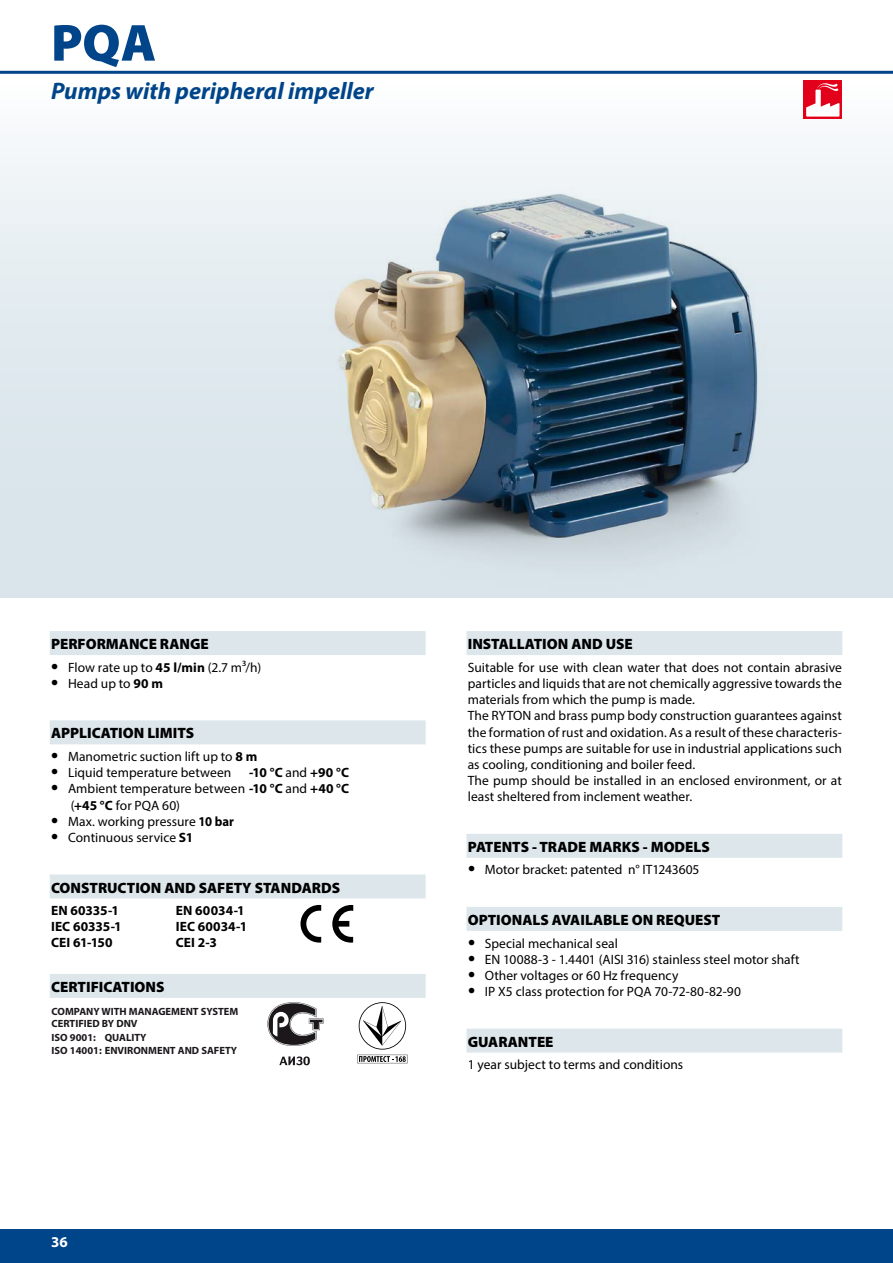
<style>
.page{position:relative;width:893px;height:1263px;background:#fff}
.page>*{position:absolute;margin:0;border:0;box-sizing:border-box;transform-origin:0 0}
.t1{font:900 52.5px "Myriad Pro";color:#004489}
.t2{font:italic 700 24px "Myriad Pro";color:#004489}
.t3{font:900 15px "Myriad Pro";color:#000}
.t4{font:700 15px "Myriad Pro";color:#fff}
.t5{font:13.5px/16.2px "Myriad Pro";letter-spacing:.005em;color:#000}
.t6{font:700 13.5px/16.2px "Myriad Pro";letter-spacing:.005em;color:#000}
.t7{font:700 10.5px/12.6px "Myriad Pro";color:#1b171b}
.s1{font-weight:700;font-size:21px}
.s2{font-weight:700}
.s3{font-weight:400}
</style>
<div class="page">
<div style="left:0;top:1229px;width:893px;height:34px;background:#004489"></div>
<div style="left:0;top:72px;width:893px;height:525px;background:linear-gradient(to bottom,#f7fafb,#d2e0e7)"></div>
<hr style="left:0;top:71px;width:893px;height:3px;background:#004489">
<div style="left:804px;top:81px;width:38px;height:38px;background:#e2001a"></div>
<svg style="left:806px;top:83px;width:33px;height:34px"></svg>
<img style="left:306px;top:176px;width:482px;height:422px">
<img style="left:334px;top:195px;width:222px;height:140px">
<div style="left:466px;top:631px;width:376px;height:24px;background:#dde7eb"></div>
<div style="left:466px;top:834px;width:376px;height:24px;background:#dde7eb"></div>
<div style="left:466px;top:907px;width:376px;height:24px;background:#dde7eb"></div>
<div style="left:466px;top:1028px;width:376px;height:24px;background:#dde7eb"></div>
<div style="left:50px;top:631px;width:376px;height:24px;background:#dde7eb"></div>
<div style="left:50px;top:720px;width:376px;height:24px;background:#dde7eb"></div>
<div style="left:50px;top:874px;width:376px;height:24px;background:#dde7eb"></div>
<div style="left:50px;top:974px;width:376px;height:24px;background:#dde7eb"></div>
<svg style="left:332px;top:905px;width:21px;height:38px"></svg>
<svg style="left:300px;top:905px;width:21px;height:37px"></svg>
<svg style="left:279px;top:1056px;width:31px;height:9px"></svg>
<svg style="left:267px;top:1002px;width:57px;height:44px"></svg>
<svg style="left:359px;top:1002px;width:47px;height:47px"></svg>
<svg style="left:357px;top:1055px;width:51px;height:8px"></svg>
<p class="t1" style="left:51px;top:8px;width:107px">PQA</p>
<p class="t2" style="left:51px;top:75px;width:324px">Pumps with peripheral impeller</p>
<p class="t3" style="left:51px;top:634px;width:159px">PERFORMANCE RANGE</p>
<p class="t5" style="left:51px;top:659px;width:211px"><span class="s1">•</span> Flow rate up to <span class="s2">45 l/min</span> (2.7 m³/h)</p>
<p class="t5" style="left:51px;top:675px;width:113px"><span class="s1">•</span> Head up to <span class="s2">90 m</span></p>
<p class="t3" style="left:51px;top:723px;width:145px">APPLICATION LIMITS</p>
<p class="t5" style="left:51px;top:748px;width:208px"><span class="s1">•</span> Manometric suction lift up to <span class="s2">8 m</span></p>
<p class="t5" style="left:51px;top:764px;width:182px"><span class="s1">•</span> Liquid temperature between</p>
<p class="t6" style="left:249px;top:764px;width:102px">-10 °C <span class="s3">and</span> +90 °C</p>
<p class="t5" style="left:71px;top:780px;width:280px;text-indent:-19px"><span class="s1">•</span> Ambient temperature between <span class="s2">-10 °C</span> and <span class="s2">+40 °C </span>(<span class="s2">+45 °C</span> for PQA 60)</p>
<p class="t5" style="left:51px;top:813px;width:184px"><span class="s1">•</span> Max. working pressure <span class="s2">10 bar</span></p>
<p class="t5" style="left:51px;top:829px;width:143px"><span class="s1">•</span> Continuous service <span class="s2">S1</span></p>
<p class="t3" style="left:51px;top:877px;width:291px">CONSTRUCTION AND SAFETY STANDARDS</p>
<p class="t6" style="left:51px;top:902px;width:72px">EN 60335-1<br>IEC 60335-1<br>CEI 61-150</p>
<p class="t6" style="left:176px;top:902px;width:73px">EN 60034-1<br>IEC 60034-1<br>CEI 2-3</p>
<p class="t3" style="left:51px;top:977px;width:115px">CERTIFICATIONS</p>
<p class="t7" style="left:52px;top:1004px;width:188px">COMPANY WITH MANAGEMENT SYSTEM<br>CERTIFIED BY DNV</p>
<p class="t7" style="left:52px;top:1031px;width:187px">ISO 9001: QUALITY<br>ISO 14001: ENVIRONMENT AND SAFETY</p>
<p class="t4" style="left:51px;top:1232px;width:18px">36</p>
<p class="t3" style="left:468px;top:634px;width:167px">INSTALLATION AND USE</p>
<p class="t5" style="left:468px;top:659px;width:376px">Suitable for use with clean water that does not contain abrasive particles and liquids that are not chemically aggressive towards the materials from which the pump is made.<br>The RYTON and brass pump body construction guarantees against the formation of rust and oxidation. As a result of these characteris&shy;tics these pumps are suitable for use in industrial applications such as cooling, conditioning and boiler feed.<br>The pump should be installed in an enclosed environment, or at least sheltered from inclement weather.</p>
<p class="t3" style="left:468px;top:837px;width:244px">PATENTS - TRADE MARKS - MODELS</p>
<p class="t5" style="left:468px;top:861px;width:233px"><span class="s1">•</span> Motor bracket: patented n° IT1243605</p>
<p class="t3" style="left:468px;top:910px;width:254px">OPTIONALS AVAILABLE ON REQUEST</p>
<p class="t5" style="left:468px;top:935px;width:151px"><span class="s1">•</span> Special mechanical seal</p>
<p class="t5" style="left:468px;top:951px;width:333px"><span class="s1">•</span> EN 10088-3 - 1.4401 (AISI 316) stainless steel motor shaft</p>
<p class="t5" style="left:468px;top:967px;width:212px"><span class="s1">•</span> Other voltages or 60 Hz frequency</p>
<p class="t5" style="left:468px;top:983px;width:274px"><span class="s1">•</span> IP X5 class protection for PQA 70-72-80-82-90</p>
<p class="t3" style="left:468px;top:1031px;width:87px">GUARANTEE</p>
<p class="t5" style="left:468px;top:1056px;width:217px">1 year subject to terms and conditions</p>
</div>
